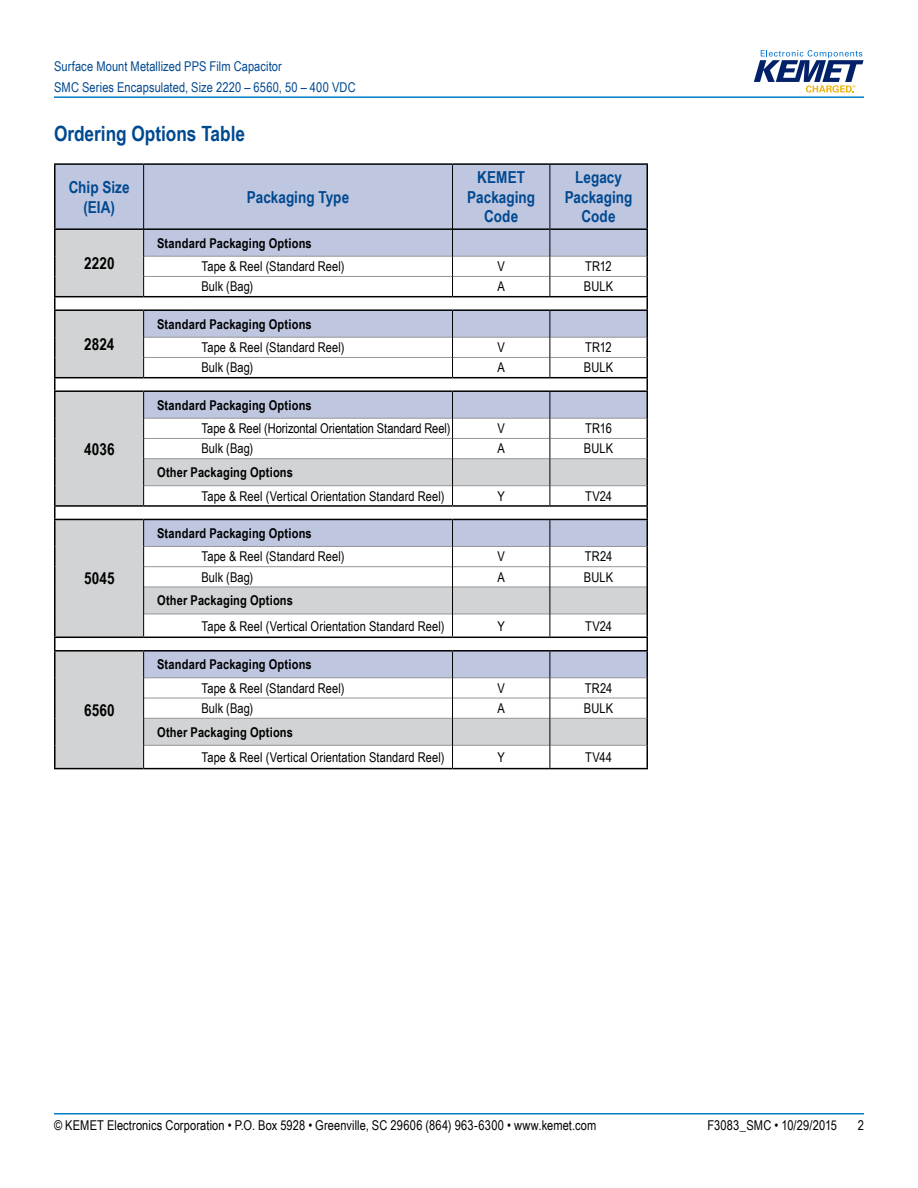
<style>
.page{position:relative;width:918px;height:1188px;background:#fff}
.page>*{position:absolute;margin:0;border:0;box-sizing:border-box;transform-origin:0 0}
.t1{font:700 21px "Arial Narrow";color:#004990}
.t2{font:700 16.5px/19.8px "Arial Narrow";letter-spacing:.005em;color:#004990;text-align:center}
.t3{font:700 16.5px "Arial Narrow";letter-spacing:.01em;color:#000}
.t4{font:13.5px "Arial Narrow";letter-spacing:.005em;color:#000}
.t5{font:700 13.5px "Arial Narrow";letter-spacing:.01em;color:#000}
.t6{font:13.5px/21px "Arial Narrow";letter-spacing:.005em;color:#004990}
</style>
<div class="page">
<hr style="left:54px;top:1113px;width:810px;height:2px;background:#007dc3">
<hr style="left:54px;top:96px;width:810px;height:2px;background:#007dc3">
<svg style="left:754px;top:50px;width:110px;height:43px"></svg>
<hr style="left:188px;top:768px;width:265px;height:1px;background:#000">
<hr style="left:54px;top:163px;width:90px;height:2px;background:#000">
<hr style="left:144px;top:163px;width:44px;height:2px;background:#000">
<hr style="left:188px;top:163px;width:265px;height:2px;background:#000">
<hr style="left:453px;top:163px;width:97px;height:2px;background:#000">
<hr style="left:550px;top:163px;width:98px;height:2px;background:#000">
<hr style="left:54px;top:768px;width:90px;height:1px;background:#000">
<hr style="left:144px;top:768px;width:44px;height:1px;background:#000">
<hr style="left:453px;top:768px;width:97px;height:1px;background:#000">
<hr style="left:550px;top:768px;width:98px;height:1px;background:#000">
<svg style="left:54px;top:164px;width:594px;height:604px"></svg>
<hr style="left:54px;top:650px;width:90px;height:2px;background:#000">
<hr style="left:144px;top:650px;width:44px;height:2px;background:#000">
<hr style="left:188px;top:650px;width:265px;height:2px;background:#000">
<hr style="left:453px;top:650px;width:97px;height:2px;background:#000">
<hr style="left:550px;top:650px;width:98px;height:2px;background:#000">
<p class="t6" style="left:54px;top:55px;width:303px">Surface Mount Metallized PPS Film Capacitor<br>SMC Series Encapsulated, Size 2220 – 6560, 50 – 400 VDC</p>
<h1 class="t1" style="left:54px;top:118px;width:193px">Ordering Options Table</h1>
<p class="t2" style="left:69px;top:176px;width:63px">Chip Size (EIA)</p>
<p class="t2" style="left:247px;top:186px;width:104px">Packaging Type</p>
<p class="t2" style="left:467px;top:166px;width:69px">KEMET<br>Packaging<br>Code</p>
<p class="t2" style="left:565px;top:166px;width:69px">Legacy<br>Packaging<br>Code</p>
<p class="t3" style="left:84px;top:251px;width:32px">2220</p>
<p class="t3" style="left:84px;top:332px;width:32px">2824</p>
<p class="t3" style="left:84px;top:436px;width:32px">4036</p>
<p class="t3" style="left:84px;top:566px;width:32px">5045</p>
<p class="t3" style="left:84px;top:697px;width:32px">6560</p>
<p class="t5" style="left:157px;top:233px;width:156px">Standard Packaging Options</p>
<p class="t4" style="left:201px;top:257px;width:145px">Tape &amp; Reel (Standard Reel)</p>
<p class="t4" style="left:498px;top:257px;width:9px">V</p>
<p class="t4" style="left:585px;top:257px;width:28px">TR12</p>
<p class="t4" style="left:201px;top:277px;width:53px">Bulk (Bag)</p>
<p class="t4" style="left:498px;top:277px;width:9px">A</p>
<p class="t4" style="left:584px;top:277px;width:31px">BULK</p>
<p class="t5" style="left:157px;top:314px;width:156px">Standard Packaging Options</p>
<p class="t4" style="left:201px;top:338px;width:145px">Tape &amp; Reel (Standard Reel)</p>
<p class="t4" style="left:498px;top:338px;width:9px">V</p>
<p class="t4" style="left:585px;top:338px;width:28px">TR12</p>
<p class="t4" style="left:201px;top:358px;width:53px">Bulk (Bag)</p>
<p class="t4" style="left:498px;top:358px;width:9px">A</p>
<p class="t4" style="left:584px;top:358px;width:31px">BULK</p>
<p class="t5" style="left:157px;top:395px;width:156px">Standard Packaging Options</p>
<p class="t4" style="left:201px;top:419px;width:251px">Tape &amp; Reel (Horizontal Orientation Standard Reel)</p>
<p class="t4" style="left:498px;top:419px;width:9px">V</p>
<p class="t4" style="left:585px;top:419px;width:28px">TR16</p>
<p class="t4" style="left:201px;top:439px;width:53px">Bulk (Bag)</p>
<p class="t4" style="left:498px;top:439px;width:9px">A</p>
<p class="t4" style="left:584px;top:439px;width:31px">BULK</p>
<p class="t5" style="left:157px;top:462px;width:137px">Other Packaging Options</p>
<p class="t4" style="left:201px;top:486px;width:245px">Tape &amp; Reel (Vertical Orientation Standard Reel)</p>
<p class="t4" style="left:498px;top:486px;width:9px">Y</p>
<p class="t4" style="left:585px;top:486px;width:28px">TV24</p>
<p class="t5" style="left:157px;top:523px;width:156px">Standard Packaging Options</p>
<p class="t4" style="left:201px;top:547px;width:145px">Tape &amp; Reel (Standard Reel)</p>
<p class="t4" style="left:498px;top:547px;width:9px">V</p>
<p class="t4" style="left:585px;top:547px;width:29px">TR24</p>
<p class="t4" style="left:201px;top:567px;width:53px">Bulk (Bag)</p>
<p class="t4" style="left:498px;top:567px;width:9px">A</p>
<p class="t4" style="left:584px;top:567px;width:31px">BULK</p>
<p class="t5" style="left:157px;top:590px;width:137px">Other Packaging Options</p>
<p class="t4" style="left:201px;top:616px;width:245px">Tape &amp; Reel (Vertical Orientation Standard Reel)</p>
<p class="t4" style="left:498px;top:616px;width:9px">Y</p>
<p class="t4" style="left:585px;top:616px;width:28px">TV24</p>
<p class="t5" style="left:157px;top:654px;width:156px">Standard Packaging Options</p>
<p class="t4" style="left:201px;top:678px;width:145px">Tape &amp; Reel (Standard Reel)</p>
<p class="t4" style="left:498px;top:678px;width:9px">V</p>
<p class="t4" style="left:585px;top:678px;width:29px">TR24</p>
<p class="t4" style="left:201px;top:698px;width:53px">Bulk (Bag)</p>
<p class="t4" style="left:498px;top:698px;width:9px">A</p>
<p class="t4" style="left:584px;top:698px;width:31px">BULK</p>
<p class="t5" style="left:157px;top:722px;width:137px">Other Packaging Options</p>
<p class="t4" style="left:201px;top:747px;width:245px">Tape &amp; Reel (Vertical Orientation Standard Reel)</p>
<p class="t4" style="left:498px;top:747px;width:9px">Y</p>
<p class="t4" style="left:585px;top:747px;width:28px">TV44</p>
<p class="t4" style="left:54px;top:1116px;width:544px">© KEMET Electronics Corporation • P.O. Box 5928 • Greenville, SC 29606 (864) 963-6300 • www.kemet.com</p>
<p class="t4" style="left:707px;top:1116px;width:131px">F3083_SMC • 10/29/2015</p>
<p class="t4" style="left:858px;top:1116px;width:8px">2</p>
</div>
